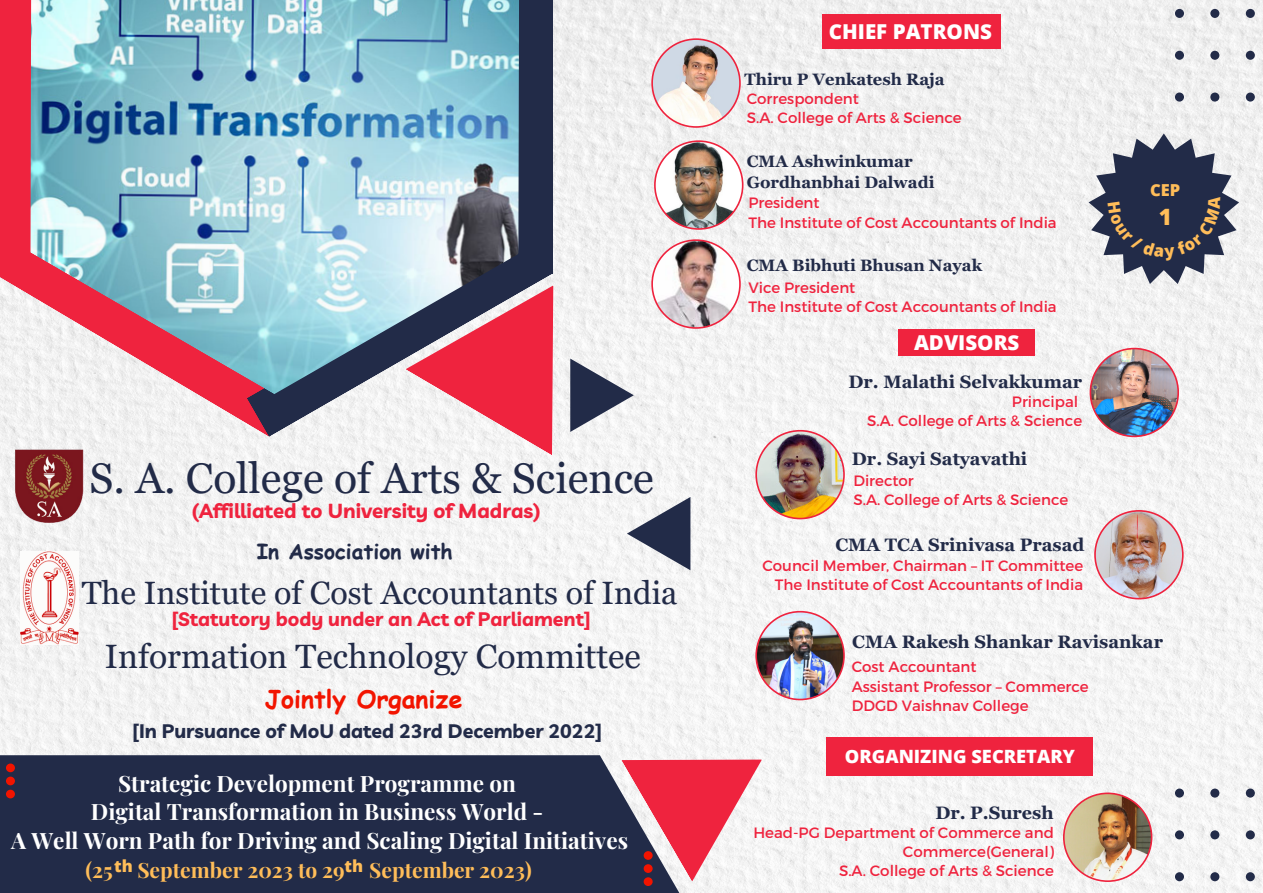
<style>
.page{position:relative;width:1263px;height:893px;background:#fff}
.page>*{position:absolute;margin:0;border:0;box-sizing:border-box;transform-origin:0 0}
.t1{font:42.75px "Georgia Pro";color:#222b48}
.t2{font:33.75px "Georgia Pro";color:#222b48}
.t3{font:32.25px "Georgia Pro";color:#222b48}
.t4{font:700 24.75px "Comic Sans MS";color:#f21400}
.t5{font:700 22.5px "Playfair Display";color:#fff}
.t6{font:800 22.5px "Open Sans";color:#ffbd59}
.t7{font:700 21px "Playfair Display";color:#ffbd59}
.t8{font:700 21px "Comic Sans MS";color:#222b48}
.t9{font:800 20.55px "Open Sans";color:#fff}
.t10{font:700 20.25px "Livvic";color:#ef233e}
.t11{font:700 19.5px "Livvic";color:#222b48}
.t12{font:700 19.5px "Livvic";color:#ef233e}
.t13{font:800 18.3px "Open Sans";color:#fff}
.t14{font:700 18px "Georgia Pro";color:#222b48}
.t15{font:700 16.5px "Georgia Pro";color:#222b48}
.t16{font:800 16.5px "Open Sans";color:#ffbd59}
.t17{font:15px/19.1px "Montserrat";color:#ef233e;text-align:right}
</style>
<div class="page">
<img style="left:0;top:0;width:1263px;height:893px">
<div style="left:0;top:0;width:32px;height:276px;background:#ef233e"></div>
<svg style="left:0;top:276px;width:247px;height:161px;fill:#f1f1f1"></svg>
<div style="left:508px;top:0;width:44px;height:273px;background:#222b48"></div>
<svg style="left:247px;top:273px;width:305px;height:164px;fill:#efeeee"></svg>
<svg style="left:627px;top:497px;width:63px;height:73px"></svg>
<img style="left:30px;top:0;width:489px;height:394px">
<div style="left:0;top:755px;width:778px;height:138px;background:#222b48"></div>
<svg style="left:405px;top:285px;width:148px;height:170px"></svg>
<svg style="left:651px;top:38px;width:90px;height:90px"></svg>
<img style="left:654px;top:140px;width:89px;height:90px">
<svg style="left:651px;top:239px;width:90px;height:90px"></svg>
<img style="left:1089px;top:348px;width:90px;height:89px">
<img style="left:755px;top:430px;width:90px;height:89px">
<div style="left:822px;top:15px;width:178px;height:34px;background:#ef233e"></div>
<img style="left:755px;top:611px;width:90px;height:89px">
<img style="left:1094px;top:510px;width:89px;height:89px">
<div style="left:826px;top:737px;width:267px;height:38px;background:#ef233e"></div>
<img style="left:1063px;top:792px;width:89px;height:90px">
<img style="left:15px;top:448px;width:69px;height:76px">
<img style="left:21px;top:552px;width:57px;height:92px">
<svg style="left:1175px;top:0;width:88px;height:102px"></svg>
<div style="left:898px;top:329px;width:137px;height:26px;background:#ef233e"></div>
<svg style="left:1175px;top:788px;width:88px;height:105px"></svg>
<svg style="left:570px;top:358px;width:64px;height:74px"></svg>
<svg style="left:6px;top:763px;width:9px;height:35px"></svg>
<svg style="left:621px;top:759px;width:141px;height:127px;background:#d57383"></svg>
<svg style="left:1088px;top:133px;width:151px;height:151px"></svg>
<p class="t1" style="left:90px;top:454px;width:566px">S. A. College of Arts &amp; Science</p>
<p class="t10" style="left:192px;top:497px;width:350px">(Affilliated to University of Madras)</p>
<p class="t8" style="left:257px;top:536px;width:197px">In Association with</p>
<p class="t3" style="left:82px;top:575px;width:597px">The Institute of Cost Accountants of India</p>
<p class="t12" style="left:172px;top:606px;width:420px">[Statutory body under an Act of Parliament]</p>
<p class="t2" style="left:105px;top:637px;width:537px">Information Technology Committee</p>
<p class="t4" style="left:265px;top:681px;width:199px">Jointly Organize</p>
<p class="t11" style="left:133px;top:718px;width:471px">[In Pursuance of MoU dated 23rd December 2022]</p>
<p class="t9" style="left:829px;top:17px;width:165px">CHIEF PATRONS</p>
<p class="t15" style="left:745px;top:70px;width:202px">Thiru P Venkatesh Raja</p>
<p class="t17" style="left:747px;top:88px;width:114px">Correspondent</p>
<p class="t17" style="left:747px;top:107px;width:216px">S.A. College of Arts &amp; Science</p>
<p class="t15" style="left:747px;top:152px;width:167px">CMA Ashwinkumar</p>
<p class="t15" style="left:747px;top:173px;width:189px">Gordhanbhai Dalwadi</p>
<p class="t17" style="left:748px;top:193px;width:73px">President</p>
<p class="t17" style="left:748px;top:212px;width:310px">The Institute of Cost Accountants of India</p>
<p class="t15" style="left:747px;top:256px;width:237px">CMA Bibhuti Bhusan Nayak</p>
<p class="t17" style="left:748px;top:277px;width:108px">Vice President</p>
<p class="t17" style="left:748px;top:296px;width:310px">The Institute of Cost Accountants of India</p>
<p class="t9" style="left:914px;top:328px;width:107px">ADVISORS</p>
<p class="t14" style="left:848px;top:371px;width:235px">Dr. Malathi Selvakkumar</p>
<p class="t17" style="left:1012px;top:391px;width:68px">Principal</p>
<p class="t17" style="left:867px;top:410px;width:216px">S.A. College of Arts &amp; Science</p>
<p class="t14" style="left:852px;top:448px;width:177px">Dr. Sayi Satyavathi</p>
<p class="t17" style="left:853px;top:470px;width:62px">Director</p>
<p class="t17" style="left:853px;top:490px;width:216px">S.A. College of Arts &amp; Science</p>
<p class="t14" style="left:835px;top:535px;width:251px">CMA TCA Srinivasa Prasad</p>
<p class="t17" style="left:762px;top:555px;width:322px">Council Member, Chairman – IT Committee</p>
<p class="t17" style="left:775px;top:574px;width:310px">The Institute of Cost Accountants of India</p>
<p class="t16" style="left:1150px;top:178px;width:32px">CEP</p>
<p class="t6" style="left:1159px;top:200px;width:15px">1</p>
<p class="t14" style="left:852px;top:632px;width:312px">CMA Rakesh Shankar Ravisankar</p>
<p class="t17" style="left:852px;top:657px;width:126px">Cost Accountant</p>
<p class="t17" style="left:852px;top:676px;width:238px">Assistant Professor – Commerce</p>
<p class="t17" style="left:852px;top:695px;width:178px">DDGD Vaishnav College</p>
<p class="t13" style="left:845px;top:744px;width:231px">ORGANIZING SECRETARY</p>
<p class="t5" style="left:118px;top:767px;width:399px">Strategic Development Programme on</p>
<p class="t5" style="left:91px;top:796px;width:454px">Digital Transformation in Business World -</p>
<p class="t5" style="left:11px;top:824px;width:618px">A Well Worn Path for Driving and Scaling Digital Initiatives</p>
<p class="t14" style="left:935px;top:802px;width:120px">Dr. P.Suresh</p>
<p class="t17" style="left:753px;top:822px;width:302px">Head-PG Department of Commerce and<br>Commerce(General)</p>
<p class="t7" style="left:86px;top:855px;width:29px">(25</p>
<p class="t16" style="left:114px;top:854px;width:20px">th</p>
<p class="t7" style="left:137px;top:855px;width:209px">September 2023 to 29</p>
<p class="t16" style="left:345px;top:854px;width:20px">th</p>
<p class="t7" style="left:369px;top:855px;width:164px">September 2023)</p>
<p class="t17" style="left:839px;top:860px;width:216px">S.A. College of Arts &amp; Science</p>
</div>
